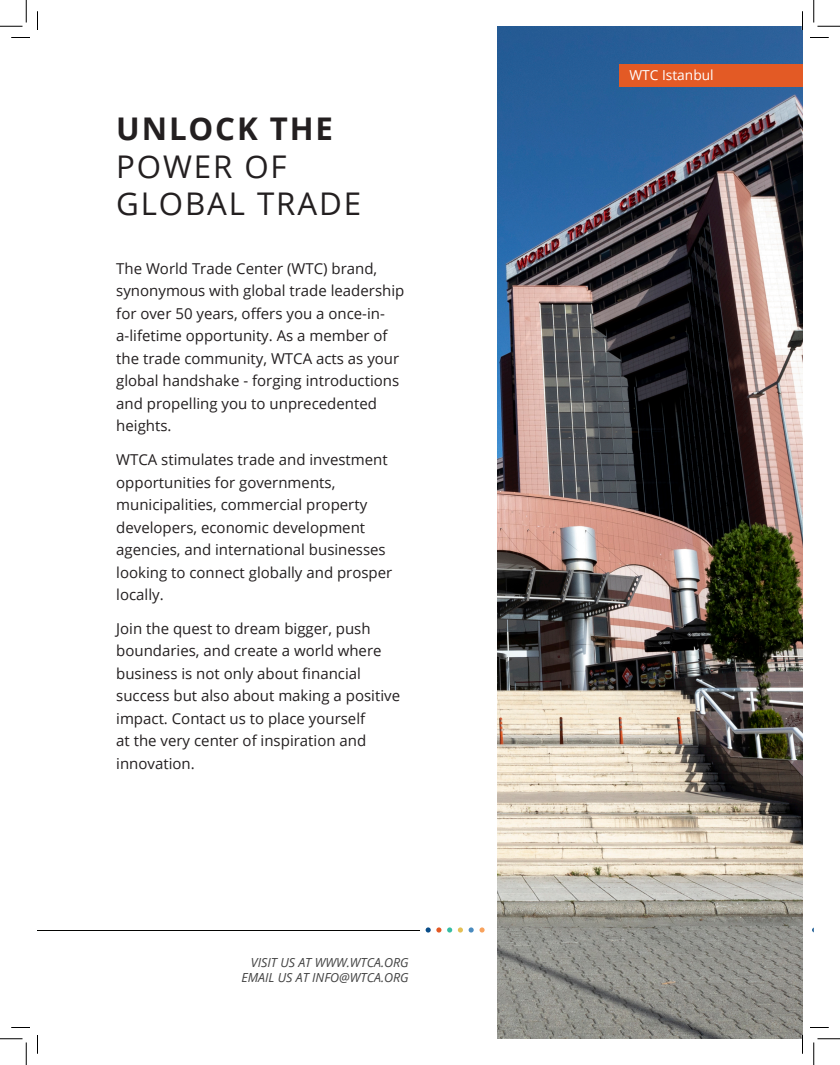
<style>
.page{position:relative;width:840px;height:1065px;background:#fff}
.page>*{position:absolute;margin:0;border:0;box-sizing:border-box;transform-origin:0 0}
.t1{font:31.25px/37.5px "Open Sans";letter-spacing:.06em;color:#231f20}
.t2{font:15px/22.5px "Open Sans";color:#231f20}
.t3{font:13.75px "Open Sans";color:#fff}
.t4{font:italic 12.5px/15px "Open Sans";color:#434343;text-align:right}
.s1{font-weight:700}
</style>
<div class="page">
<img style="left:497px;top:27px;width:305px;height:1011px">
<div style="left:619px;top:64px;width:183px;height:23px;background:#e35a25"></div>
<svg style="left:426px;top:927px;width:15px;height:6px"></svg>
<svg style="left:447px;top:927px;width:5px;height:6px"></svg>
<svg style="left:458px;top:927px;width:5px;height:6px"></svg>
<svg style="left:469px;top:927px;width:16px;height:6px"></svg>
<hr style="left:38px;top:930px;width:382px;height:1px;background:#040503">
<svg style="left:11px;top:37px;width:19px;height:1px"></svg>
<svg style="left:810px;top:37px;width:19px;height:1px"></svg>
<svg style="left:11px;top:1027px;width:19px;height:1px"></svg>
<svg style="left:810px;top:1027px;width:19px;height:1px"></svg>
<svg style="left:37px;top:11px;width:1px;height:19px"></svg>
<svg style="left:37px;top:1035px;width:1px;height:19px"></svg>
<svg style="left:802px;top:11px;width:1px;height:19px"></svg>
<svg style="left:802px;top:1035px;width:1px;height:19px"></svg>
<svg style="left:0;top:0;width:27px;height:27px"></svg>
<svg style="left:0;top:1039px;width:27px;height:26px"></svg>
<svg style="left:814px;top:0;width:26px;height:27px"></svg>
<svg style="left:814px;top:1039px;width:26px;height:26px"></svg>
<p class="t1" style="left:116px;top:109px;width:246px"><span class="s1">UNLOCK THE<br></span>POWER OF<br>GLOBAL TRADE</p>
<p class="t2" style="left:116px;top:257px;width:290px">The World Trade Center (WTC) brand, synonymous with global trade leadership for over 50 years, offers you a once-in&shy;a-lifetime opportunity. As a member of the trade community, WTCA acts as your global handshake - forging introductions and propelling you to unprecedented heights.</p>
<p class="t2" style="left:116px;top:448px;width:278px">WTCA stimulates trade and investment opportunities for governments, municipalities, commercial property developers, economic development agencies, and international businesses looking to connect globally and prosper locally.</p>
<p class="t2" style="left:116px;top:617px;width:285px">Join the quest to dream bigger, push boundaries, and create a world where business is not only about financial success but also about making a positive impact. Contact us to place yourself<br>at the very center of inspiration and innovation.</p>
<p class="t4" style="left:241px;top:955px;width:169px">VISIT US AT WWW.WTCA.ORG<br>EMAIL US AT INFO@WTCA.ORG</p>
<p class="t3" style="left:629px;top:65px;width:86px">WTC Istanbul</p>
</div>
